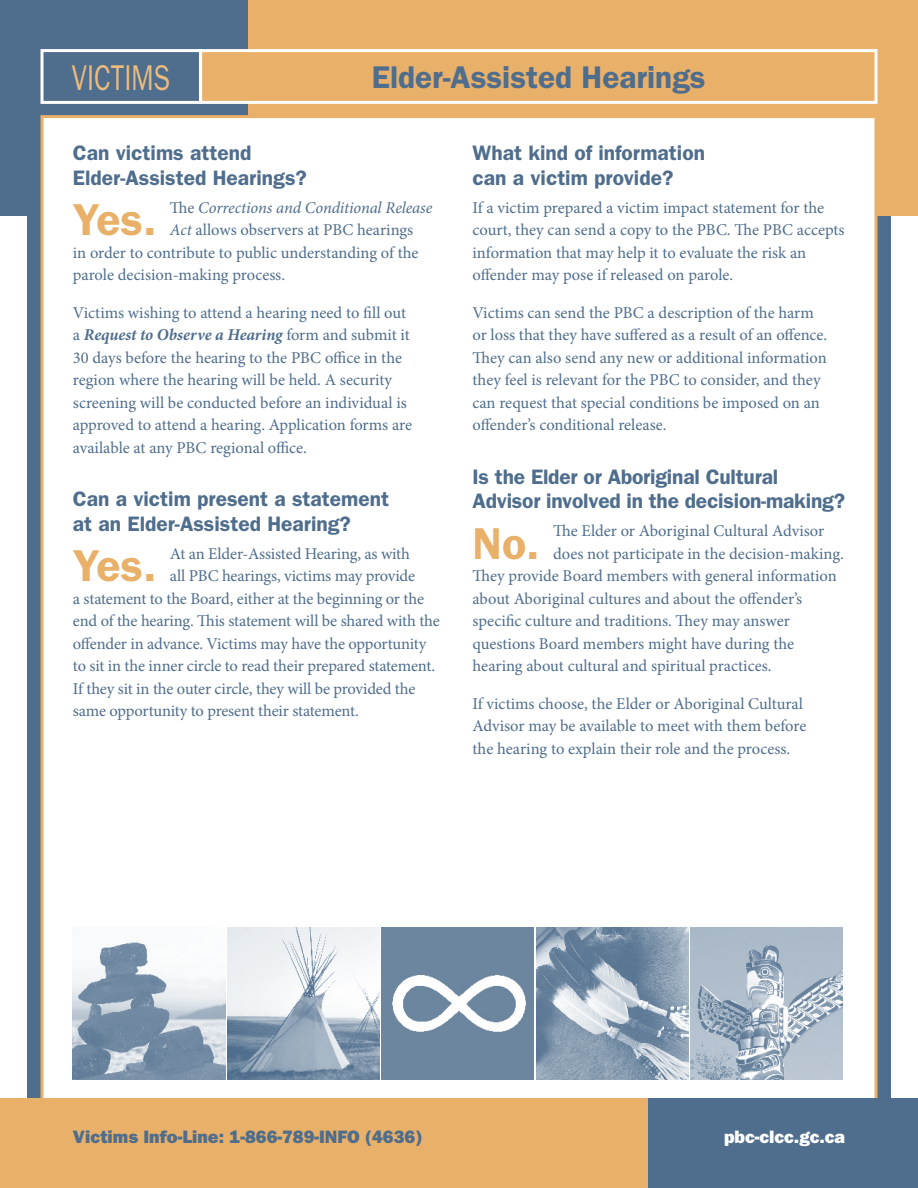
<style>
.page{position:relative;width:918px;height:1188px;background:#fff}
.page>*{position:absolute;margin:0;border:0;box-sizing:border-box;transform-origin:0 0}
.t1{font:600 44.85px "ITC Franklin Gothic Std";color:#e8b068}
.t2{font:36px "ITC Franklin Gothic Std";color:#ecbb7d;scale:.75 1}
.t3{font:600 31.5px "ITC Franklin Gothic Std";color:#4f6d8c}
.t4{font:600 21px/24.8px "ITC Franklin Gothic Std";color:#4f6d8c}
.t5{font:18px "ITC Franklin Gothic Std Hvy";color:#4f6d8c}
.t6{font:18px "ITC Franklin Gothic Std Hvy";color:#fff}
.t7{font:16.5px/22.5px "Minion Pro";letter-spacing:-.005em;color:#4f6d8c}
.t8{font:italic 16.5px "Minion Pro";letter-spacing:-.005em;color:#4f6d8c}
.s1{font-style:normal}
.s2{font-style:italic}
.s3{font-weight:700;font-style:italic}
</style>
<div class="page">
<div style="left:27px;top:66px;width:864px;height:1053px;background:#4f6d8c"></div>
<div style="left:0;top:0;width:918px;height:216px;background:#e8b068"></div>
<div style="left:0;top:0;width:248px;height:216px;background:#4f6d8c"></div>
<div style="left:40px;top:49px;width:162px;height:55px;background:#4f6d8c;border:3px solid #fff"></div>
<div style="left:199px;top:49px;width:679px;height:55px;background:#e8b068;border:3px solid #fff"></div>
<div style="left:40px;top:115px;width:838px;height:991px;background:#fff;border:3px solid #e8b068"></div>
<div style="left:0;top:1098px;width:918px;height:90px;background:#e8b068"></div>
<div style="left:648px;top:1098px;width:270px;height:90px;background:#4f6d8c"></div>
<img style="left:382px;top:928px;width:152px;height:152px">
<img style="left:227px;top:928px;width:153px;height:152px">
<img style="left:73px;top:942px;width:152px;height:138px">
<img style="left:536px;top:928px;width:152px;height:152px">
<img style="left:690px;top:928px;width:153px;height:152px">
<h2 class="t2" style="left:72px;top:57px;width:133px">VICTIMS</h2>
<h3 class="t3" style="left:372px;top:59px;width:335px">Elder-Assisted Hearings</h3>
<h2 class="t4" style="left:73px;top:141px;width:235px">Can victims attend<br>Elder-Assisted Hearings?</h2>
<p class="t1" style="left:73px;top:193px;width:85px">Yes.</p>
<p class="t8" style="left:170px;top:196px;width:264px"><span class="s1">The</span> Corrections and Conditional Release</p>
<p class="t7" style="left:170px;top:219px;width:245px"><span class="s2">Act</span> allows observers at PBC hearings</p>
<p class="t7" style="left:73px;top:241px;width:347px">in order to contribute to public understanding of the</p>
<p class="t7" style="left:73px;top:264px;width:214px">parole decision-making process.</p>
<p class="t7" style="left:73px;top:301px;width:341px">Victims wishing to attend a hearing need to fill out a <span class="s3">Request to Observe a Hearing</span> form and submit it 30 days before the hearing to the PBC office in the region where the hearing will be held. A security screening will be conducted before an individual is approved to attend a hearing. Application forms are available at any PBC regional office.</p>
<h2 class="t4" style="left:73px;top:487px;width:318px">Can a victim present a statement at an Elder-Assisted Hearing?</h2>
<p class="t1" style="left:73px;top:539px;width:85px">Yes.</p>
<p class="t7" style="left:170px;top:542px;width:242px">At an Elder-Assisted Hearing, as with</p>
<p class="t7" style="left:170px;top:565px;width:247px">all PBC hearings, victims may provide</p>
<p class="t7" style="left:73px;top:587px;width:353px">a statement to the Board, either at the beginning or the</p>
<p class="t7" style="left:73px;top:610px;width:368px">end of the hearing. This statement will be shared with the</p>
<p class="t7" style="left:73px;top:632px;width:355px">offender in advance. Victims may have the opportunity</p>
<p class="t7" style="left:73px;top:655px;width:364px">to sit in the inner circle to read their prepared statement.</p>
<p class="t7" style="left:73px;top:677px;width:344px">If they sit in the outer circle, they will be provided the</p>
<p class="t7" style="left:73px;top:700px;width:287px">same opportunity to present their statement.</p>
<h2 class="t4" style="left:472px;top:141px;width:234px">What kind of information can a victim provide?</h2>
<p class="t7" style="left:472px;top:196px;width:374px">If a victim prepared a victim impact statement for the court, they can send a copy to the PBC. The PBC accepts information that may help it to evaluate the risk an offender may pose if released on parole.</p>
<p class="t7" style="left:472px;top:301px;width:356px">Victims can send the PBC a description of the harm or loss that they have suffered as a result of an offence.<br>They can also send any new or additional information they feel is relevant for the PBC to consider, and they can request that special conditions be imposed on an offender’s conditional release.</p>
<h2 class="t4" style="left:472px;top:464px;width:374px">Is the Elder or Aboriginal Cultural<br>Advisor involved in the decision-making?</h2>
<p class="t1" style="left:472px;top:517px;width:69px">No.</p>
<p class="t7" style="left:553px;top:520px;width:273px">The Elder or Aboriginal Cultural Advisor</p>
<p class="t7" style="left:553px;top:542px;width:292px">does not participate in the decision-making.</p>
<p class="t7" style="left:473px;top:565px;width:366px">They provide Board members with general information</p>
<p class="t7" style="left:473px;top:587px;width:331px">about Aboriginal cultures and about the offender’s</p>
<p class="t7" style="left:473px;top:610px;width:319px">specific culture and traditions. They may answer</p>
<p class="t7" style="left:473px;top:632px;width:323px">questions Board members might have during the</p>
<p class="t7" style="left:473px;top:655px;width:301px">hearing about cultural and spiritual practices.</p>
<p class="t7" style="left:473px;top:692px;width:335px">If victims choose, the Elder or Aboriginal Cultural<br>Advisor may be available to meet with them before the hearing to explain their role and the process.</p>
<p class="t5" style="left:73px;top:1127px;width:351px">Victims Info-Line: 1-866-789-INFO (4636)</p>
<p class="t6" style="left:724px;top:1127px;width:122px">pbc-clcc.gc.ca</p>
</div>
